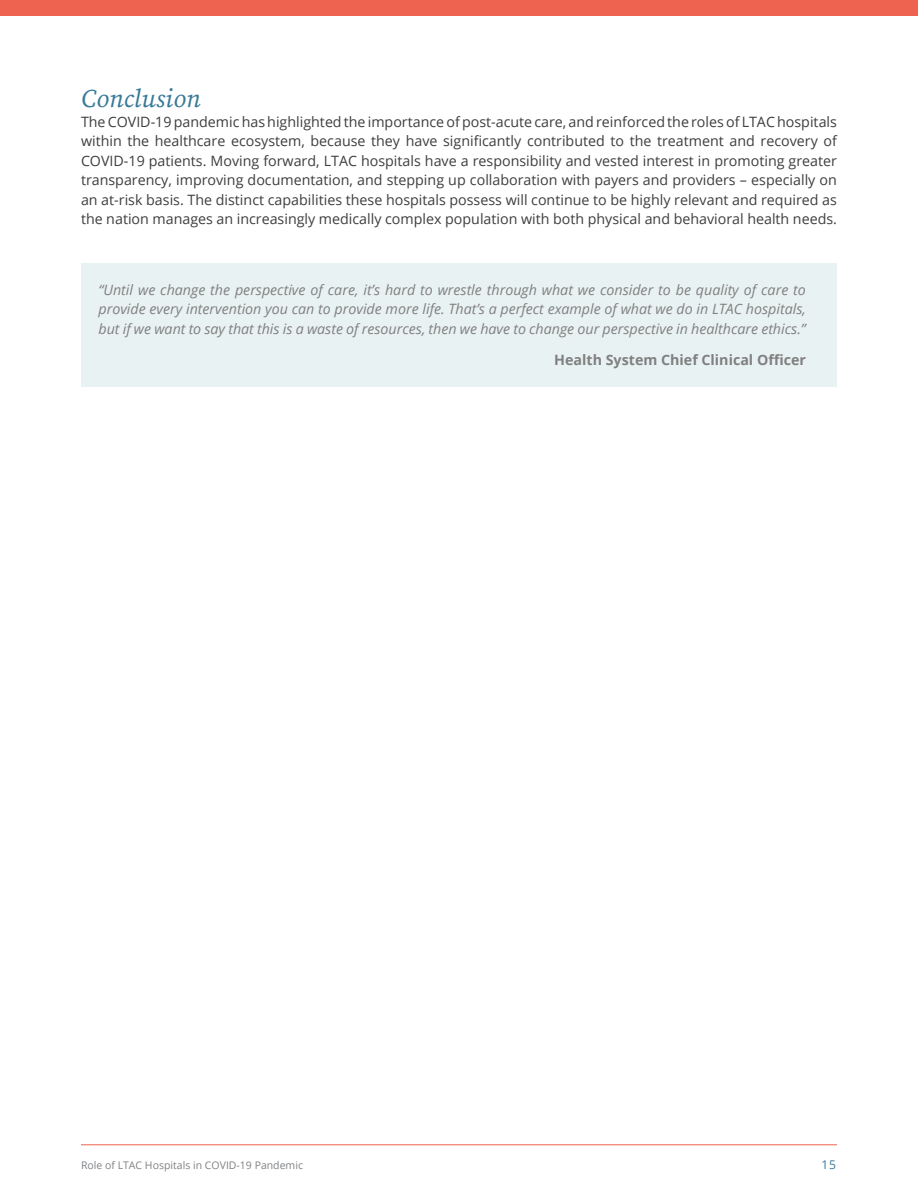
<style>
.page{position:relative;width:918px;height:1188px;background:#fff}
.page>*{position:absolute;margin:0;border:0;box-sizing:border-box;transform-origin:0 0}
.Heading_1{font:italic 25.5px "Source Serif Variable";letter-spacing:.01em;color:#377998}
.t1{font:14.25px/19.5px "Open Sans";color:#3e3e3f;text-align:justify}
.t2{font:italic 14.25px/19.5px "Open Sans";color:#808080;text-align:justify}
.t3{font:700 14.25px "Open Sans";color:#808080}
.t4{font:12px "Open Sans";color:#377897}
.t5{font:10.5px "Open Sans";color:#808285}
</style>
<div class="page">
<hr style="left:81px;top:1144px;width:756px;height:1px;background:#ed634f">
<div style="left:0;top:0;width:918px;height:15px;background:#ed634f"></div>
<div style="left:81px;top:263px;width:756px;height:124px;background:#e9f2f2"></div>
<p class="Heading_1" style="left:81px;top:82px;width:121px">Conclusion</p>
<p class="t1" style="left:81px;top:112px;width:758px">The COVID-19 pandemic has highlighted the importance of post-acute care, and reinforced the roles of LTAC hospitals within the healthcare ecosystem, because they have significantly contributed to the treatment and recovery of COVID-19 patients. Moving forward, LTAC hospitals have a responsibility and vested interest in promoting greater transparency, improving documentation, and stepping up collaboration with payers and providers – especially on an at-risk basis. The distinct capabilities these hospitals possess will continue to be highly relevant and required as the nation manages an increasingly medically complex population with both physical and behavioral health needs.</p>
<p class="t2" style="left:98px;top:279px;width:709px">“Until we change the perspective of care, it’s hard to wrestle through what we consider to be quality of care to provide every intervention you can to provide more life. That’s a perfect example of what we do in LTAC hospitals, but if we want to say that this is a waste of resources, then we have to change our perspective in healthcare ethics.”</p>
<p class="t3" style="left:554px;top:350px;width:253px">Health System Chief Clinical Officer</p>
<p class="t5" style="left:81px;top:1158px;width:224px">Role of LTAC Hospitals in COVID-19 Pandemic</p>
<p class="t4" style="left:822px;top:1157px;width:16px">15</p>
</div>
